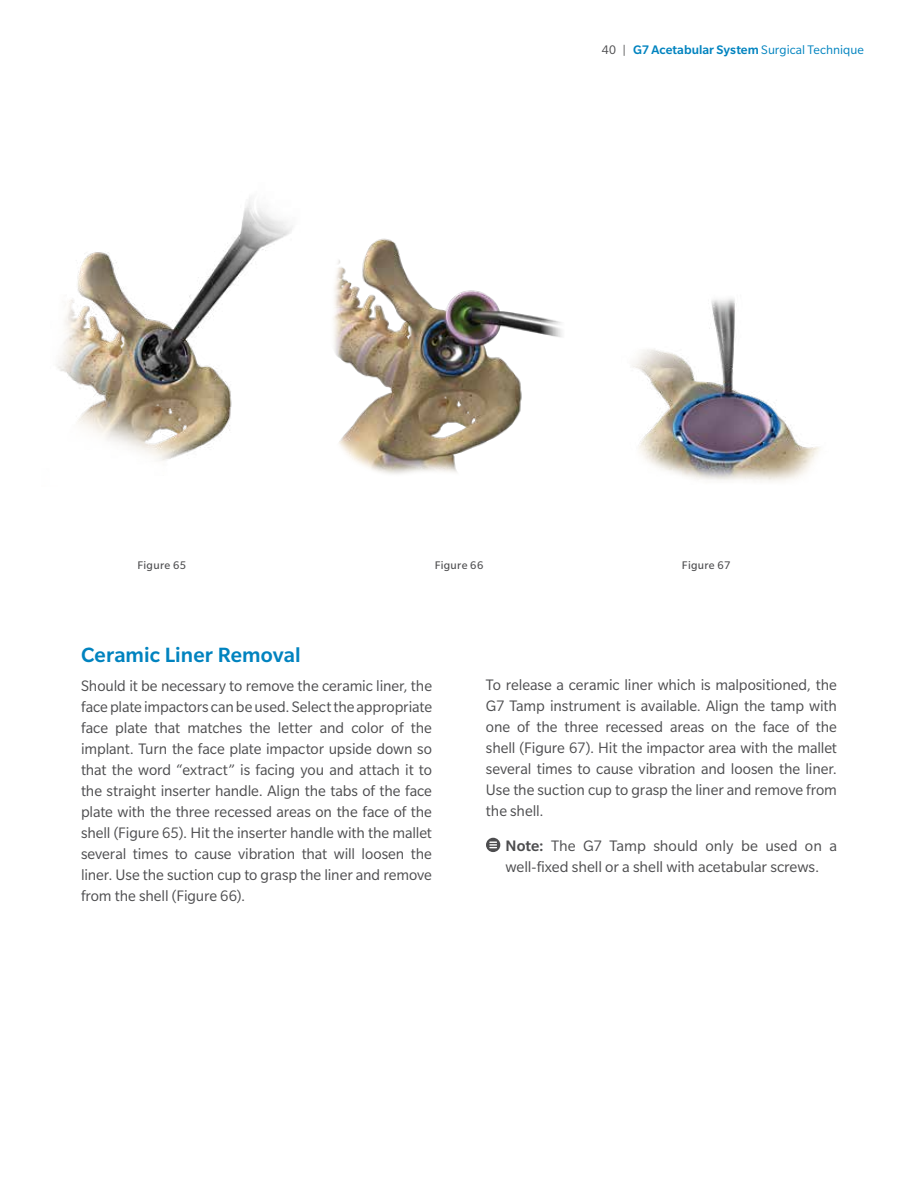
<style>
.page{position:relative;width:918px;height:1188px;background:#fff}
.page>*{position:absolute;margin:0;border:0;box-sizing:border-box;transform-origin:0 0}
.t1{font:500 22.5px "Slate Pro";letter-spacing:.005em;color:#0083bf}
.t2{font:16.5px/21px "Slate Pro";letter-spacing:-.005em;color:#4d4d4f;text-align:justify}
.t3{font:500 13.5px "Slate Pro";letter-spacing:.005em;color:#0083bf}
.t4{font:12px "Slate Pro";letter-spacing:.025em;color:#4d4d4f}
.s1{font-weight:400;color:#4d4d4f}
.s2{font-weight:400}
.s3{font-weight:500}
</style>
<div class="page">
<svg style="left:486px;top:838px;width:14px;height:14px"></svg>
<svg style="left:490px;top:842px;width:6px;height:6px"></svg>
<img style="left:632px;top:298px;width:188px;height:183px">
<img style="left:398px;top:249px;width:164px;height:225px">
<img style="left:56px;top:197px;width:342px;height:277px">
<p class="t3" style="left:602px;top:42px;width:264px"><span class="s1">40 |</span> G7 Acetabular System <span class="s2">Surgical Technique</span></p>
<p class="t4" style="left:137px;top:559px;width:50px">Figure 65</p>
<p class="t4" style="left:435px;top:559px;width:50px">Figure 66</p>
<p class="t4" style="left:682px;top:559px;width:50px">Figure 67</p>
<h1 class="t1" style="left:81px;top:643px;width:221px">Ceramic Liner Removal</h1>
<p class="t2" style="left:81px;top:675px;width:353px">Should it be necessary to remove the ceramic liner, the face plate impactors can be used. Select the appropriate face plate that matches the letter and color of the implant. Turn the face plate impactor upside down so that the word “extract” is facing you and attach it to the straight inserter handle. Align the tabs of the face plate with the three recessed areas on the face of the shell (Figure 65). Hit the inserter handle with the mallet several times to cause vibration that will loosen the liner. Use the suction cup to grasp the liner and remove from the shell (Figure 66).</p>
<p class="t2" style="left:486px;top:674px;width:353px">To release a ceramic liner which is malpositioned, the G7 Tamp instrument is available. Align the tamp with one of the three recessed areas on the face of the shell (Figure 67). Hit the impactor area with the mallet several times to cause vibration and loosen the liner.<br>Use the suction cup to grasp the liner and remove from the shell.</p>
<p class="t2" style="left:506px;top:835px;width:333px"><span class="s3">Note:</span> The G7 Tamp should only be used on a well-fixed shell or a shell with acetabular screws.</p>
</div>
